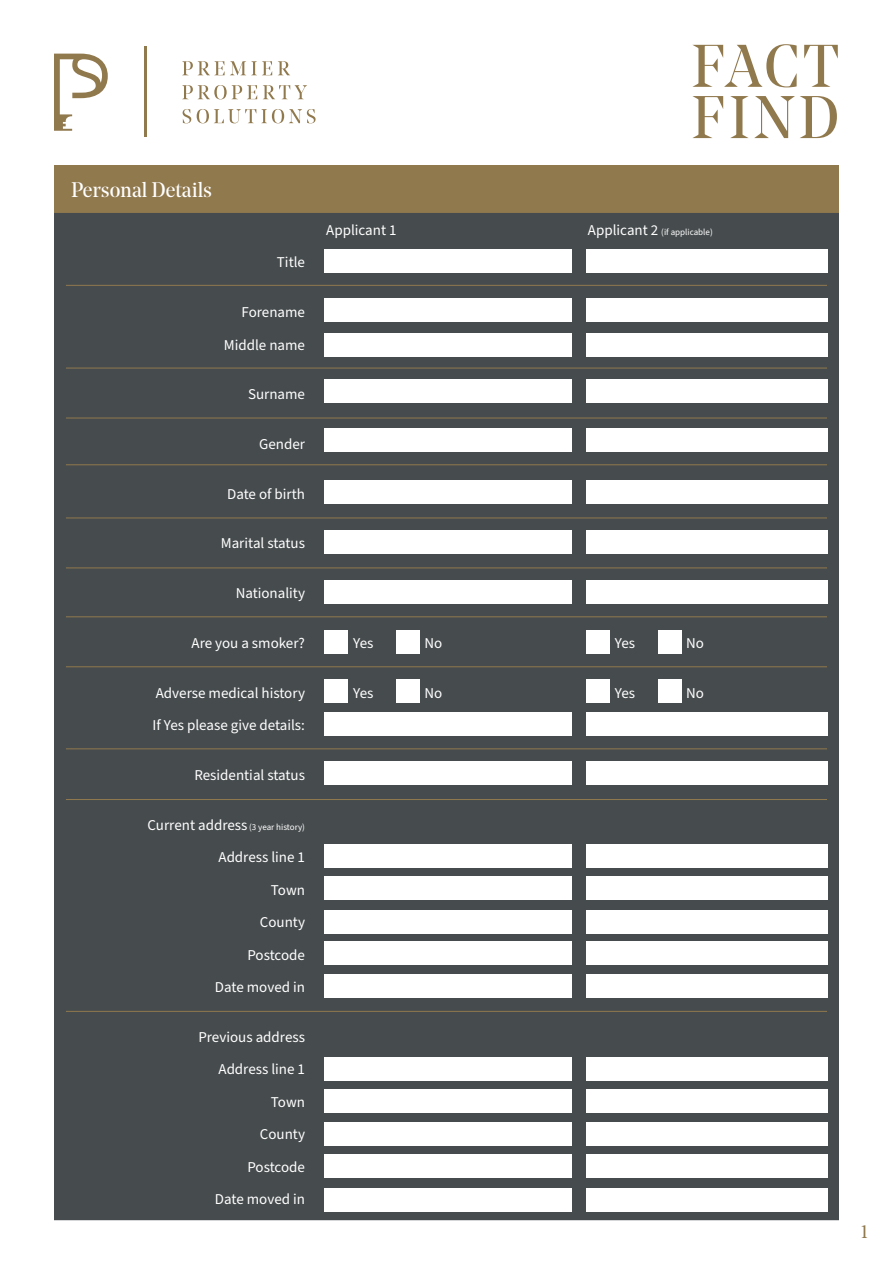
<style>
.page{position:relative;width:893px;height:1263px;background:#fff}
.page>*{position:absolute;margin:0;border:0;box-sizing:border-box;transform-origin:0 0}
.t1{font:59.85px/51.3px "Noe Display";letter-spacing:.06em;color:#91794e}
.t2{font:21px "Noe Display";color:#fff}
.t3{font:18px "Noe Display";color:#91794e}
.t4{font:15px/32.5px "Source Sans Pro";color:#fff;text-align:right}
.t5{font:9px "Source Sans Pro";color:#fff}
.s1{font-size:15px}
.s2{font-size:9px}
</style>
<div class="page">
<svg style="left:54px;top:54px;width:54px;height:77px"></svg>
<hr style="left:144px;top:46px;width:3px;height:91px;background:#91794e">
<svg style="left:182px;top:61px;width:90px;height:14px"></svg>
<svg style="left:278px;top:61px;width:12px;height:14px"></svg>
<svg style="left:182px;top:85px;width:75px;height:14px"></svg>
<svg style="left:263px;top:85px;width:44px;height:14px"></svg>
<svg style="left:183px;top:109px;width:8px;height:14px"></svg>
<svg style="left:197px;top:109px;width:119px;height:14px"></svg>
<div style="left:54px;top:166px;width:785px;height:47px;background:#91794e"></div>
<div style="left:54px;top:213px;width:785px;height:1007px;background:#464b4d"></div>
<div style="left:324px;top:250px;width:248px;height:23px;background:#fff"></div>
<div style="left:324px;top:298px;width:248px;height:24px;background:#fff"></div>
<div style="left:324px;top:333px;width:248px;height:23px;background:#fff"></div>
<div style="left:324px;top:380px;width:248px;height:23px;background:#fff"></div>
<div style="left:324px;top:429px;width:248px;height:23px;background:#fff"></div>
<div style="left:324px;top:481px;width:248px;height:23px;background:#fff"></div>
<div style="left:324px;top:531px;width:248px;height:23px;background:#fff"></div>
<div style="left:324px;top:581px;width:248px;height:23px;background:#fff"></div>
<div style="left:324px;top:631px;width:23px;height:23px;background:#fff"></div>
<div style="left:324px;top:679px;width:23px;height:24px;background:#fff"></div>
<div style="left:586px;top:631px;width:23px;height:23px;background:#fff"></div>
<div style="left:586px;top:679px;width:23px;height:24px;background:#fff"></div>
<div style="left:397px;top:631px;width:23px;height:23px;background:#fff"></div>
<div style="left:397px;top:679px;width:23px;height:24px;background:#fff"></div>
<div style="left:659px;top:631px;width:23px;height:23px;background:#fff"></div>
<div style="left:659px;top:679px;width:23px;height:24px;background:#fff"></div>
<div style="left:324px;top:713px;width:248px;height:23px;background:#fff"></div>
<div style="left:324px;top:762px;width:248px;height:23px;background:#fff"></div>
<div style="left:324px;top:845px;width:248px;height:23px;background:#fff"></div>
<div style="left:324px;top:1057px;width:248px;height:23px;background:#fff"></div>
<div style="left:324px;top:876px;width:248px;height:24px;background:#fff"></div>
<div style="left:324px;top:1089px;width:248px;height:24px;background:#fff"></div>
<div style="left:324px;top:910px;width:248px;height:23px;background:#fff"></div>
<div style="left:324px;top:1122px;width:248px;height:23px;background:#fff"></div>
<div style="left:324px;top:941px;width:248px;height:24px;background:#fff"></div>
<div style="left:324px;top:1154px;width:248px;height:24px;background:#fff"></div>
<div style="left:324px;top:974px;width:248px;height:23px;background:#fff"></div>
<div style="left:324px;top:1188px;width:248px;height:23px;background:#fff"></div>
<div style="left:586px;top:250px;width:241px;height:23px;background:#fff"></div>
<div style="left:586px;top:298px;width:241px;height:24px;background:#fff"></div>
<div style="left:586px;top:333px;width:241px;height:23px;background:#fff"></div>
<div style="left:586px;top:380px;width:241px;height:23px;background:#fff"></div>
<div style="left:586px;top:429px;width:241px;height:23px;background:#fff"></div>
<div style="left:586px;top:481px;width:241px;height:23px;background:#fff"></div>
<div style="left:586px;top:531px;width:241px;height:23px;background:#fff"></div>
<div style="left:586px;top:581px;width:241px;height:23px;background:#fff"></div>
<div style="left:586px;top:713px;width:241px;height:23px;background:#fff"></div>
<div style="left:586px;top:762px;width:241px;height:23px;background:#fff"></div>
<div style="left:586px;top:845px;width:241px;height:23px;background:#fff"></div>
<div style="left:586px;top:1057px;width:241px;height:23px;background:#fff"></div>
<div style="left:586px;top:876px;width:241px;height:24px;background:#fff"></div>
<div style="left:586px;top:1089px;width:241px;height:24px;background:#fff"></div>
<div style="left:586px;top:910px;width:241px;height:23px;background:#fff"></div>
<div style="left:586px;top:1122px;width:241px;height:23px;background:#fff"></div>
<div style="left:586px;top:941px;width:241px;height:24px;background:#fff"></div>
<div style="left:586px;top:1154px;width:241px;height:24px;background:#fff"></div>
<div style="left:586px;top:974px;width:241px;height:23px;background:#fff"></div>
<div style="left:586px;top:1188px;width:241px;height:23px;background:#fff"></div>
<hr style="left:66px;top:285px;width:761px;height:1px;background:#91794e">
<hr style="left:66px;top:368px;width:761px;height:1px;background:#91794e">
<hr style="left:66px;top:418px;width:761px;height:1px;background:#91794e">
<hr style="left:66px;top:464px;width:761px;height:1px;background:#91794e">
<hr style="left:66px;top:518px;width:761px;height:1px;background:#91794e">
<hr style="left:66px;top:567px;width:761px;height:1px;background:#91794e">
<hr style="left:66px;top:616px;width:761px;height:1px;background:#91794e">
<hr style="left:66px;top:666px;width:761px;height:1px;background:#91794e">
<hr style="left:66px;top:748px;width:761px;height:1px;background:#91794e">
<hr style="left:66px;top:799px;width:761px;height:1px;background:#91794e">
<hr style="left:66px;top:1011px;width:761px;height:1px;background:#91794e">
<h2 class="t2" style="left:71px;top:177px;width:142px">Personal Details</h2>
<h1 class="t1" style="left:691px;top:40px;width:149px">FACT<br>FIND</h1>
<p class="t4" style="left:326px;top:214px;width:72px">Applicant 1</p>
<p class="t5" style="left:588px;top:226px;width:126px"><span class="s1">Applicant 2</span> (if applicable)</p>
<p class="t4" style="left:277px;top:247px;width:30px">Title</p>
<p class="t4" style="left:224px;top:296px;width:83px">Forename<br>Middle name</p>
<p class="t4" style="left:248px;top:378px;width:59px">Surname</p>
<p class="t4" style="left:259px;top:428px;width:47px">Gender</p>
<p class="t4" style="left:227px;top:478px;width:79px">Date of birth</p>
<p class="t4" style="left:221px;top:528px;width:86px">Marital status</p>
<p class="t4" style="left:236px;top:577px;width:71px">Nationality</p>
<p class="t4" style="left:191px;top:627px;width:115px">Are you a smoker?</p>
<p class="t4" style="left:353px;top:627px;width:22px">Yes</p>
<p class="t4" style="left:425px;top:627px;width:19px">No</p>
<p class="t4" style="left:615px;top:627px;width:22px">Yes</p>
<p class="t4" style="left:686px;top:627px;width:19px">No</p>
<p class="t4" style="left:156px;top:677px;width:151px">Adverse medical history</p>
<p class="t4" style="left:353px;top:677px;width:22px">Yes</p>
<p class="t4" style="left:425px;top:677px;width:19px">No</p>
<p class="t4" style="left:615px;top:677px;width:22px">Yes</p>
<p class="t4" style="left:686px;top:677px;width:19px">No</p>
<p class="t4" style="left:153px;top:709px;width:154px">If Yes please give details:</p>
<p class="t4" style="left:194px;top:759px;width:112px">Residential status</p>
<p class="t4" style="left:148px;top:809px;width:159px">Current address <span class="s2">(3 year history)<br></span>Address line 1<br>Town<br>County<br>Postcode<br>Date moved in</p>
<p class="t4" style="left:198px;top:1021px;width:108px">Previous address<br>Address line 1<br>Town<br>County<br>Postcode<br>Date moved in</p>
<p class="t3" style="left:861px;top:1220px;width:9px">1</p>
</div>
